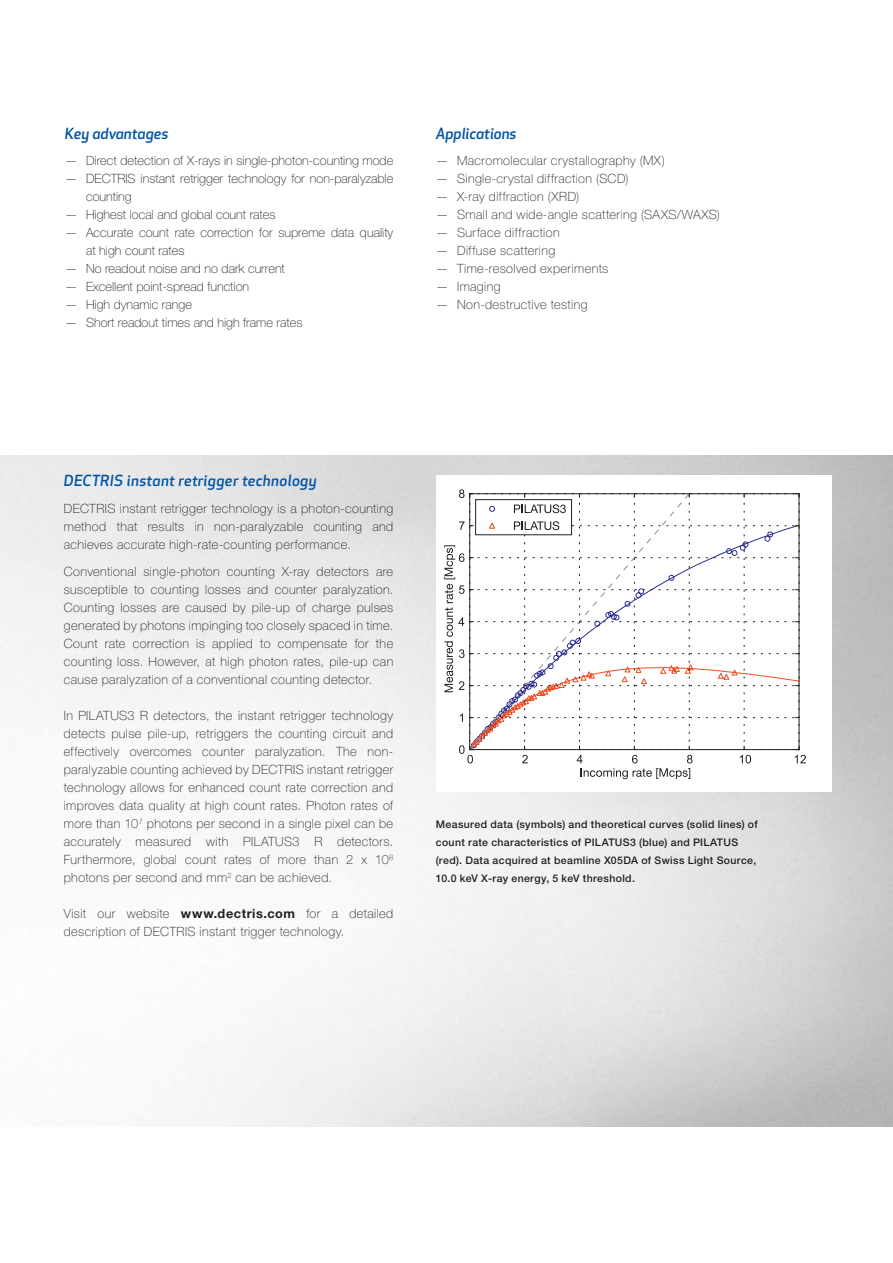
<style>
.page{position:relative;width:893px;height:1263px;background:#fff}
.page>*{position:absolute;margin:0;border:0;box-sizing:border-box;transform-origin:0 0}
.t1{font:italic 500 15px "Apex New";letter-spacing:.01em;color:#0154a6}
.t2{font:100 12.75px/18px "Helvetica Neue LT Std";letter-spacing:.025em;color:#231f20;text-align:justify}
.t3{font:100 12.75px/18px "Helvetica Neue LT Std";color:#231f20}
.t4{font:500 10.5px/18px "Helvetica Neue LT Std";letter-spacing:.035em;color:#231f20}
.s1{font-weight:700}
</style>
<div class="page">
<svg style="left:444px;top:489px;width:362px;height:290px"></svg>
<p class="t1" style="left:65px;top:123px;width:105px">Key advantages</p>
<p class="t3" style="left:65px;top:152px;width:330px">— Direct detection of X-rays in single-photon-counting mode</p>
<p class="t3" style="left:86px;top:170px;width:309px;text-indent:-21px">— DECTRIS instant retrigger technology for non-paralyzable counting</p>
<p class="t3" style="left:65px;top:206px;width:212px">— Highest local and global count rates</p>
<p class="t3" style="left:86px;top:224px;width:309px;text-indent:-21px">— Accurate count rate correction for supreme data quality at high count rates</p>
<p class="t3" style="left:65px;top:260px;width:222px">— No readout noise and no dark current</p>
<p class="t3" style="left:65px;top:278px;width:186px">— Excellent point-spread function</p>
<p class="t3" style="left:65px;top:296px;width:129px">— High dynamic range</p>
<p class="t3" style="left:65px;top:314px;width:239px">— Short readout times and high frame rates</p>
<p class="t1" style="left:436px;top:123px;width:82px">Applications</p>
<p class="t2" style="left:436px;top:152px;width:230px">— Macromolecular crystallography (MX)</p>
<p class="t2" style="left:436px;top:170px;width:194px">— Single-crystal diffraction (SCD)</p>
<p class="t2" style="left:436px;top:188px;width:145px">— X-ray diffraction (XRD)</p>
<p class="t2" style="left:436px;top:206px;width:286px">— Small and wide-angle scattering (SAXS/WAXS)</p>
<p class="t2" style="left:436px;top:224px;width:125px">— Surface diffraction</p>
<p class="t2" style="left:436px;top:242px;width:121px">— Diffuse scattering</p>
<p class="t2" style="left:436px;top:260px;width:174px">— Time-resolved experiments</p>
<p class="t2" style="left:436px;top:278px;width:66px">— Imaging</p>
<p class="t2" style="left:436px;top:296px;width:153px">— Non-destructive testing</p>
<p class="t1" style="left:64px;top:471px;width:254px">DECTRIS instant retrigger technology</p>
<p class="t2" style="left:64px;top:499px;width:331px">DECTRIS instant retrigger technology is a photon-counting method that results in non-paralyzable counting and achieves accurate high-rate-counting performance.</p>
<p class="t2" style="left:64px;top:562px;width:331px">Conventional single-photon counting X-ray detectors are susceptible to counting losses and counter paralyzation.<br>Counting losses are caused by pile-up of charge pulses generated by photons impinging too closely spaced in time.<br>Count rate correction is applied to compensate for the counting loss. However, at high photon rates, pile-up can cause paralyzation of a conventional counting detector.</p>
<p class="t2" style="left:64px;top:706px;width:331px">In PILATUS3 R detectors, the instant retrigger technology detects pulse pile-up, retriggers the counting circuit and effectively overcomes counter paralyzation. The non&shy;paralyzable counting achieved by DECTRIS instant retrigger technology allows for enhanced count rate correction and improves data quality at high count rates. Photon rates of more than 10<sup>7</sup> photons per second in a single pixel can be accurately measured with PILATUS3 R detectors.<br>Furthermore, global count rates of more than 2 x 10<sup>8 </sup>photons per second and mm<sup>2</sup> can be achieved.</p>
<p class="t2" style="left:64px;top:904px;width:331px">Visit our website <span class="s1">www.dectris.com</span> for a detailed description of DECTRIS instant trigger technology.</p>
<p class="t4" style="left:436px;top:815px;width:323px">Measured data (symbols) and theoretical curves (solid lines) of count rate characteristics of PILATUS3 (blue) and PILATUS (red). Data acquired at beamline X05DA of Swiss Light Source, 10.0 keV X-ray energy, 5 keV threshold.</p>
</div>
